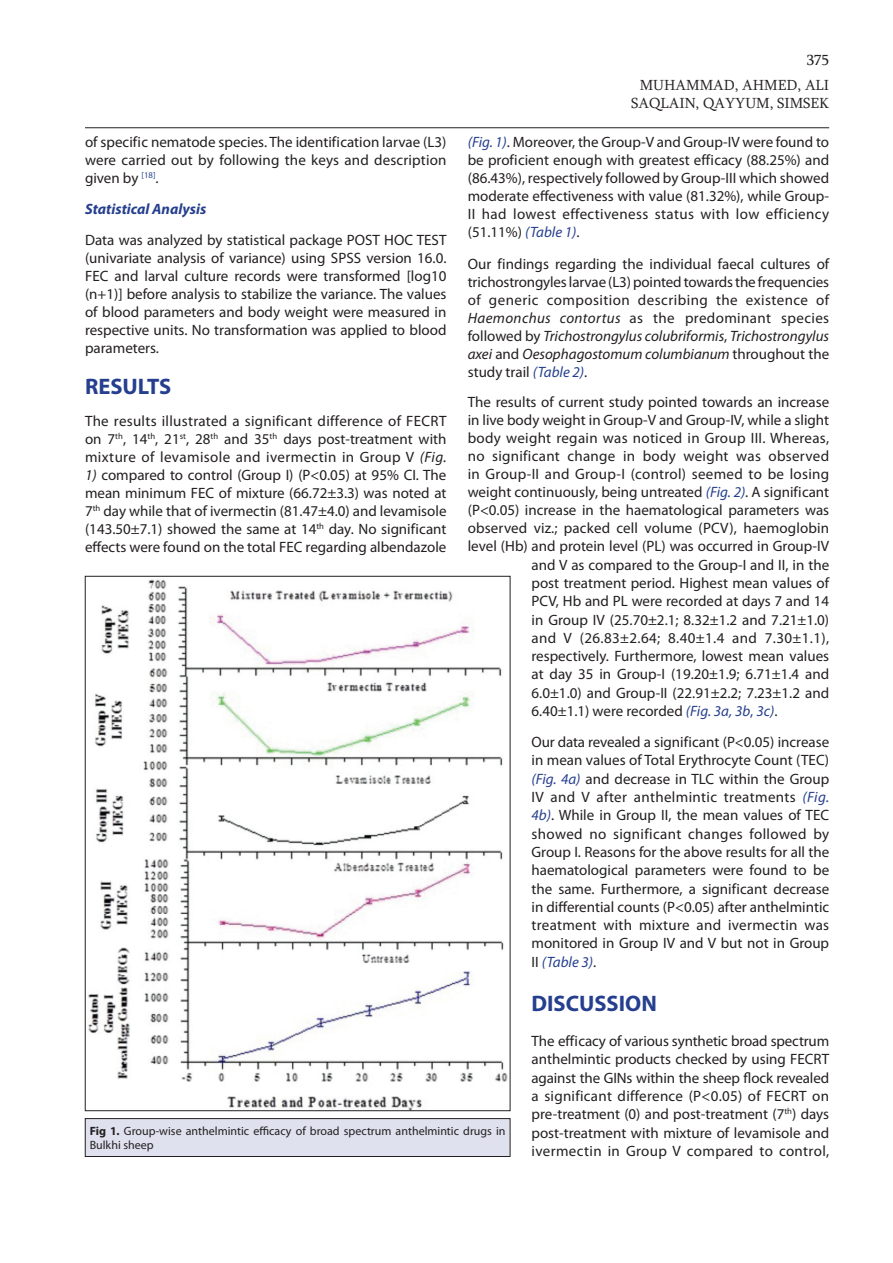
<style>
.page{position:relative;width:893px;height:1263px;background:#fff}
.page>*{position:absolute;margin:0;border:0;box-sizing:border-box;transform-origin:0 0}
.t1{font:700 22.5px "Myriad Pro";color:#253f8e}
.t2{font:15px/18px "Myriad Pro";color:#231f20;text-align:justify}
.t3{font:15px "Myriad Pro";letter-spacing:.02em;color:#231f20}
.t4{font:15px/25px "Sylfaen";color:#231f20;text-align:right}
.t5{font:15px "Myriad Pro";letter-spacing:.025em;color:#231f20}
.t6{font:italic 700 15px "Myriad Pro";color:#253f8e}
.t7{font:12px/14.4px "Myriad Pro";color:#231f20}
.s1{font-style:italic;color:#253f8e}
.s2{font-style:italic}
.s3{color:#253f8e}
.s4{font-weight:700}
</style>
<div class="page">
<hr style="left:85px;top:127px;width:744px;height:1px;background:#231f20">
<img style="left:88px;top:579px;width:420px;height:530px">
<div style="left:85px;top:1118px;width:425px;height:38px;background:#e0e1ee"></div>
<div style="left:85px;top:1118px;width:425px;height:39px;border:1px solid #231f20"></div>
<p class="t4" style="left:640px;top:47px;width:191px">375<br>MUHAMMAD, AHMED, ALI</p>
<p class="t4" style="left:631px;top:90px;width:199px">SAQLAIN, QAYYUM, SIMSEK</p>
<p class="t2" style="left:468px;top:133px;width:363px"><span class="s1">(Fig. 1)</span>. Moreover, the Group-V and Group-IV were found to be proficient enough with greatest efficacy (88.25%) and (86.43%), respectively followed by Group-III which showed moderate effectiveness with value (81.32%), while Group-II had lowest effectiveness status with low efficiency (51.11%) <span class="s1">(Table 1)</span>.</p>
<p class="t2" style="left:468px;top:254px;width:363px">Our findings regarding the individual faecal cultures of trichostrongyles larvae (L3) pointed towards the frequencies of generic composition describing the existence of <span class="s2">Haemonchus contortus</span> as the predominant species followed by <span class="s2">Trichostrongylus colubriformis</span>, <span class="s2">Trichostrongylus axei</span> and <span class="s2">Oesophagostomum columbianum</span> throughout the study trail <span class="s1">(Table 2)</span>.</p>
<p class="t2" style="left:468px;top:393px;width:363px">The results of current study pointed towards an increase</p>
<p class="t2" style="left:468px;top:411px;width:363px">in live body weight in Group-V and Group-IV, while a slight</p>
<p class="t3" style="left:468px;top:429px;width:363px">body weight regain was noticed in Group III. Whereas,</p>
<p class="t3" style="left:468px;top:447px;width:363px">no significant change in body weight was observed</p>
<p class="t3" style="left:468px;top:465px;width:363px">in Group-II and Group-I (control) seemed to be losing</p>
<p class="t2" style="left:468px;top:483px;width:363px">weight continuously, being untreated <span class="s1">(Fig. 2)</span>. A significant</p>
<p class="t2" style="left:468px;top:501px;width:363px">(P&lt;0.05) increase in the haematological parameters was</p>
<p class="t2" style="left:468px;top:519px;width:363px">observed viz.; packed cell volume (PCV), haemoglobin</p>
<p class="t2" style="left:468px;top:537px;width:363px">level (Hb) and protein level (PL) was occurred in Group-IV</p>
<p class="t2" style="left:532px;top:555px;width:299px">and V as compared to the Group-I and II, in the</p>
<p class="t2" style="left:532px;top:574px;width:299px">post treatment period. Highest mean values of</p>
<p class="t2" style="left:532px;top:592px;width:299px">PCV, Hb and PL were recorded at days 7 and 14</p>
<p class="t2" style="left:532px;top:610px;width:299px">in Group IV (25.70±2.1; 8.32±1.2 and 7.21±1.0)</p>
<p class="t5" style="left:532px;top:628px;width:299px">and V (26.83±2.64; 8.40±1.4 and 7.30±1.1),</p>
<p class="t2" style="left:532px;top:647px;width:299px">respectively. Furthermore, lowest mean values</p>
<p class="t2" style="left:532px;top:665px;width:299px">at day 35 in Group-I (19.20±1.9; 6.71±1.4 and</p>
<p class="t2" style="left:532px;top:683px;width:299px">6.0±1.0) and Group-II (22.91±2.2; 7.23±1.2 and</p>
<p class="t2" style="left:532px;top:702px;width:248px">6.40±1.1) were recorded <span class="s1">(Fig. 3a, 3b</span><span class="s3">,</span> <span class="s1">3c)</span>.</p>
<p class="t2" style="left:532px;top:733px;width:299px">Our data revealed a significant (P&lt;0.05) increase in mean values of Total Erythrocyte Count (TEC) <span class="s1">(Fig. 4a)</span> and decrease in TLC within the Group IV and V after anthelmintic treatments <span class="s1">(Fig.<br>4b)</span>. While in Group II, the mean values of TEC showed no significant changes followed by Group I. Reasons for the above results for all the haematological parameters were found to be the same. Furthermore, a significant decrease in differential counts (P&lt;0.05) after anthelmintic treatment with mixture and ivermectin was monitored in Group IV and V but not in Group II <span class="s1">(Table 3)</span>.</p>
<h1 class="t1" style="left:531px;top:988px;width:127px">DISCUSSION</h1>
<p class="t2" style="left:531px;top:1032px;width:299px">The efficacy of various synthetic broad spectrum anthelmintic products checked by using FECRT against the GINs within the sheep flock revealed a significant difference (P&lt;0.05) of FECRT on pre-treatment (0) and post-treatment (7<sup>th</sup>) days post-treatment with mixture of levamisole and ivermectin in Group V compared to control,</p>
<p class="t2" style="left:85px;top:133px;width:363px">of specific nematode species. The identification larvae (L3) were carried out by following the keys and description given by <sup>[18]</sup>.</p>
<p class="t6" style="left:85px;top:199px;width:123px">Statistical Analysis</p>
<p class="t2" style="left:85px;top:231px;width:363px">Data was analyzed by statistical package POST HOC TEST (univariate analysis of variance) using SPSS version 16.0.<br>FEC and larval culture records were transformed [log10 (n+1)] before analysis to stabilize the variance. The values of blood parameters and body weight were measured in respective units. No transformation was applied to blood parameters.</p>
<h1 class="t1" style="left:85px;top:372px;width:88px">RESULTS</h1>
<p class="t2" style="left:85px;top:412px;width:363px">The results illustrated a significant difference of FECRT on 7<sup>th</sup>, 14<sup>th</sup>, 21<sup>st</sup>, 28<sup>th</sup> and 35<sup>th</sup> days post-treatment with mixture of levamisole and ivermectin in Group V <span class="s2">(Fig.</span></p>
<p class="t2" style="left:85px;top:466px;width:363px"><span class="s2">1)</span> compared to control (Group I) (P&lt;0.05) at 95% CI. The mean minimum FEC of mixture (66.72±3.3) was noted at 7<sup>th</sup> day while that of ivermectin (81.47±4.0) and levamisole (143.50±7.1) showed the same at 14<sup>th</sup> day. No significant effects were found on the total FEC regarding albendazole</p>
<p class="t7" style="left:90px;top:1123px;width:417px"><span class="s4">Fig 1.</span> Group-wise anthelmintic efficacy of broad spectrum anthelmintic drugs in<br>Bulkhi sheep</p>
</div>
